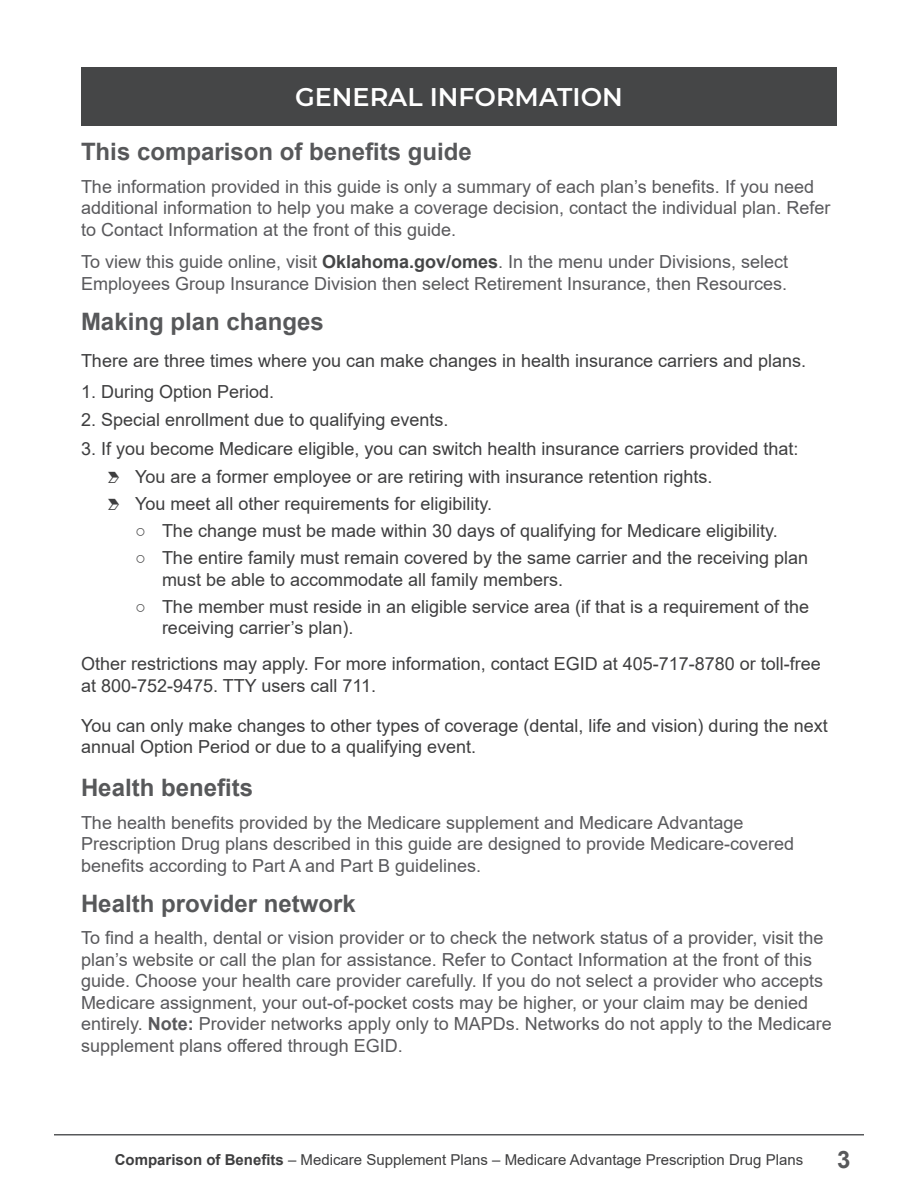
<style>
.page{position:relative;width:918px;height:1188px;background:#fff}
.page>*{position:absolute;margin:0;border:0;box-sizing:border-box;transform-origin:0 0}
._11sm-_H1__Main_Section_Headline-small{font:600 25.5px "Montserrat";color:#fff}
._13-_H3__Sub-Subhead{font:700 24px "Arial";color:#57585a}
._20-Normal_Text{font:18px/21.6px "Arial";color:#59595c}
._20-Normal_Text-2{font:18px/21.6px "Arial";color:#3e3e3f}
.t1{font:15px "Arial";color:#3e3e3f}
.s1{font-weight:700;color:#454647}
.s2{font-family:"Oklahoma Chevrons"}
.s3{font-weight:700}
</style>
<div class="page">
<div style="left:81px;top:68px;width:756px;height:58px;background:#454647"></div>
<hr style="left:54px;top:1134px;width:810px;height:2px;background:#57585a">
<p class="_11sm-_H1__Main_Section_Headline-small" style="left:295px;top:79px;width:329px">GENERAL INFORMATION</p>
<p class="_13-_H3__Sub-Subhead" style="left:81px;top:135px;width:392px">This comparison of benefits guide</p>
<p class="_20-Normal_Text" style="left:81px;top:175px;width:751px">The information provided in this guide is only a summary of each plan’s benefits. If you need additional information to help you make a coverage decision, contact the individual plan. Refer to Contact Information at the front of this guide.</p>
<p class="_20-Normal_Text" style="left:81px;top:251px;width:709px">To view this guide online, visit <span class="s1">Oklahoma.gov/omes</span>. In the menu under Divisions, select<br>Employees Group Insurance Division then select Retirement Insurance, then Resources.</p>
<p class="_13-_H3__Sub-Subhead" style="left:81px;top:305px;width:244px">Making plan changes</p>
<p class="_20-Normal_Text-2" style="left:81px;top:350px;width:727px">There are three times where you can make changes in health insurance carriers and plans.</p>
<p class="_20-Normal_Text-2" style="left:81px;top:381px;width:195px">1. During Option Period.</p>
<p class="_20-Normal_Text-2" style="left:81px;top:409px;width:369px">2. Special enrollment due to qualifying events.</p>
<p class="_20-Normal_Text-2" style="left:81px;top:438px;width:719px">3. If you become Medicare eligible, you can switch health insurance carriers provided that:</p>
<p class="_20-Normal_Text-2" style="left:108px;top:466px;width:606px"><span class="s2">&gt;</span> You are a former employee or are retiring with insurance retention rights.</p>
<p class="_20-Normal_Text-2" style="left:108px;top:493px;width:386px"><span class="s2">&gt;</span> You meet all other requirements for eligibility.</p>
<p class="_20-Normal_Text-2" style="left:135px;top:520px;width:644px">○ The change must be made within 30 days of qualifying for Medicare eligibility.</p>
<p class="_20-Normal_Text-2" style="left:162px;top:547px;width:648px;text-indent:-27px">○ The entire family must remain covered by the same carrier and the receiving plan must be able to accommodate all family members.</p>
<p class="_20-Normal_Text-2" style="left:162px;top:596px;width:649px;text-indent:-27px">○ The member must reside in an eligible service area (if that is a requirement of the receiving carrier’s plan).</p>
<p class="_20-Normal_Text-2" style="left:81px;top:653px;width:741px">Other restrictions may apply. For more information, contact EGID at 405-717-8780 or toll-free at 800-752-9475. TTY users call 711.</p>
<p class="_20-Normal_Text-2" style="left:81px;top:714px;width:748px">You can only make changes to other types of coverage (dental, life and vision) during the next annual Option Period or due to a qualifying event.</p>
<p class="_13-_H3__Sub-Subhead" style="left:81px;top:771px;width:174px">Health benefits</p>
<p class="_20-Normal_Text" style="left:81px;top:812px;width:715px">The health benefits provided by the Medicare supplement and Medicare Advantage<br>Prescription Drug plans described in this guide are designed to provide Medicare-covered benefits according to Part A and Part B guidelines.</p>
<p class="_13-_H3__Sub-Subhead" style="left:81px;top:886px;width:276px">Health provider network</p>
<p class="_20-Normal_Text" style="left:81px;top:927px;width:752px">To find a health, dental or vision provider or to check the network status of a provider, visit the plan’s website or call the plan for assistance. Refer to Contact Information at the front of this guide. Choose your health care provider carefully. If you do not select a provider who accepts Medicare assignment, your out-of-pocket costs may be higher, or your claim may be denied entirely. <span class="s3">Note:</span> Provider networks apply only to MAPDs. Networks do not apply to the Medicare supplement plans offered through EGID.</p>
<p class="t1" style="left:115px;top:1150px;width:690px"><span class="s3">Comparison of Benefits</span> – Medicare Supplement Plans – Medicare Advantage Prescription Drug Plans</p>
<h2 class="_13-_H3__Sub-Subhead" style="left:837px;top:1143px;width:15px">3</h2>
</div>
